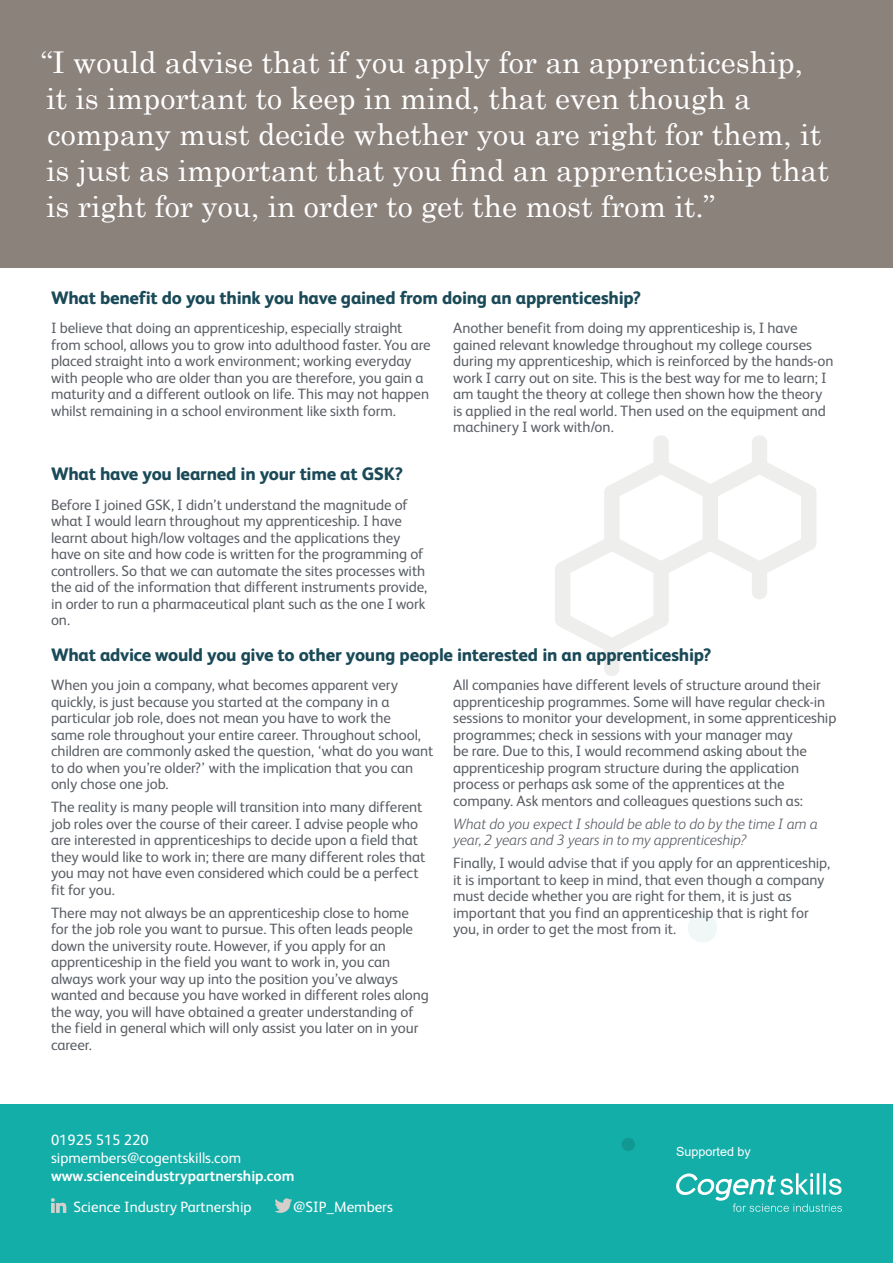
<style>
.page{position:relative;width:893px;height:1263px;background:#fff}
.page>*{position:absolute;margin:0;border:0;box-sizing:border-box;transform-origin:0 0}
.Sub_Heading__Century{font:30px/36px "Century";color:#fff}
.Body_Copy{font:800 18px "FS Albert";letter-spacing:-.015em;color:#1a4a58}
.Body_Copy-2{font:15px/16.5px "FS Albert";letter-spacing:-.005em;color:#5b6066}
.t1{font:15px/18px "FS Albert";color:#fff}
.Body_Copy-3{font:italic 300 15px/16.5px "FS Albert";letter-spacing:-.01em;color:#5b6066}
.t2{font:12.6px "Arial";color:#fff}
.s1{font-weight:700}
</style>
<div class="page">
<div style="left:0;top:1104px;width:893px;height:159px;background:#14aea9"></div>
<svg style="left:51px;top:1198px;width:15px;height:15px"></svg>
<div style="left:0;top:0;width:893px;height:268px;background:#8c827c"></div>
<svg style="left:274px;top:1198px;width:18px;height:15px"></svg>
<svg style="left:555px;top:435px;width:261px;height:241px"></svg>
<div style="left:688px;top:913px;width:29px;height:29px;background:#eff7f7;border-radius:50%"></div>
<div style="left:622px;top:1138px;width:13px;height:13px;background:#119892;border-radius:50%"></div>
<svg style="left:676px;top:1173px;width:166px;height:39px"></svg>
<p class="Sub_Heading__Century" style="left:41px;top:42px;width:790px">“I would advise that if you apply for an apprenticeship, it is important to keep in mind, that even though a company must decide whether you are right for them, it is just as important that you find an apprenticeship that is right for you, in order to get the most from it.”</p>
<p class="Body_Copy" style="left:51px;top:287px;width:592px">What benefit do you think you have gained from doing an apprenticeship?</p>
<p class="Body_Copy-2" style="left:51px;top:320px;width:381px">I believe that doing an apprenticeship, especially straight from school, allows you to grow into adulthood faster. You are placed straight into a work environment; working everyday with people who are older than you are therefore, you gain a maturity and a different outlook on life. This may not happen whilst remaining in a school environment like sixth form.</p>
<p class="Body_Copy-2" style="left:453px;top:320px;width:382px">Another benefit from doing my apprenticeship is, I have gained relevant knowledge throughout my college courses during my apprenticeship, which is reinforced by the hands-on work I carry out on site. This is the best way for me to learn; I am taught the theory at college then shown how the theory is applied in the real world. Then used on the equipment and machinery I work with/on.</p>
<p class="Body_Copy" style="left:51px;top:463px;width:353px">What have you learned in your time at GSK?</p>
<p class="Body_Copy-2" style="left:51px;top:496px;width:378px">Before I joined GSK, I didn’t understand the magnitude of what I would learn throughout my apprenticeship. I have learnt about high/low voltages and the applications they have on site and how code is written for the programming of controllers. So that we can automate the sites processes with the aid of the information that different instruments provide, in order to run a pharmaceutical plant such as the one I work on.</p>
<p class="Body_Copy" style="left:51px;top:644px;width:662px">What advice would you give to other young people interested in an apprenticeship?</p>
<p class="Body_Copy-2" style="left:51px;top:677px;width:384px">When you join a company, what becomes apparent very quickly, is just because you started at the company in a particular job role, does not mean you have to work the<br>same role throughout your entire career. Throughout school, children are commonly asked the question, ‘what do you want to do when you’re older?’ with the implication that you can only chose one job.</p>
<p class="Body_Copy-2" style="left:51px;top:799px;width:376px">The reality is many people will transition into many different job roles over the course of their career. I advise people who are interested in apprenticeships to decide upon a field that they would like to work in; there are many different roles that you may not have even considered which could be a perfect fit for you.</p>
<p class="Body_Copy-2" style="left:51px;top:904px;width:379px">There may not always be an apprenticeship close to home for the job role you want to pursue. This often leads people down the university route. However, if you apply for an apprenticeship in the field you want to work in, you can always work your way up into the position you’ve always wanted and because you have worked in different roles along the way, you will have obtained a greater understanding of the field in general which will only assist you later on in your career.</p>
<p class="Body_Copy-2" style="left:453px;top:677px;width:385px">All companies have different levels of structure around their apprenticeship programmes. Some will have regular check-in sessions to monitor your development, in some apprenticeship programmes; check in sessions with your manager may<br>be rare. Due to this, I would recommend asking about the apprenticeship program structure during the application process or perhaps ask some of the apprentices at the company. Ask mentors and colleagues questions such as:</p>
<p class="Body_Copy-3" style="left:453px;top:815px;width:366px">What do you expect I should be able to do by the time I am a year, 2 years and 3 years in to my apprenticeship?</p>
<p class="Body_Copy-2" style="left:453px;top:855px;width:378px">Finally, I would advise that if you apply for an apprenticeship, it is important to keep in mind, that even though a company must decide whether you are right for them, it is just as important that you find an apprenticeship that is right for you, in order to get the most from it.</p>
<p class="t1" style="left:51px;top:1131px;width:245px">01925 515 220 sipmembers@cogentskills.com <span class="s1">www.scienceindustrypartnership.com</span></p>
<p class="t1" style="left:74px;top:1197px;width:180px">Science Industry Partnership</p>
<p class="t1" style="left:293px;top:1197px;width:101px">@SIP_Members</p>
<p class="t2" style="left:676px;top:1142px;width:76px">Supported by</p>
</div>
